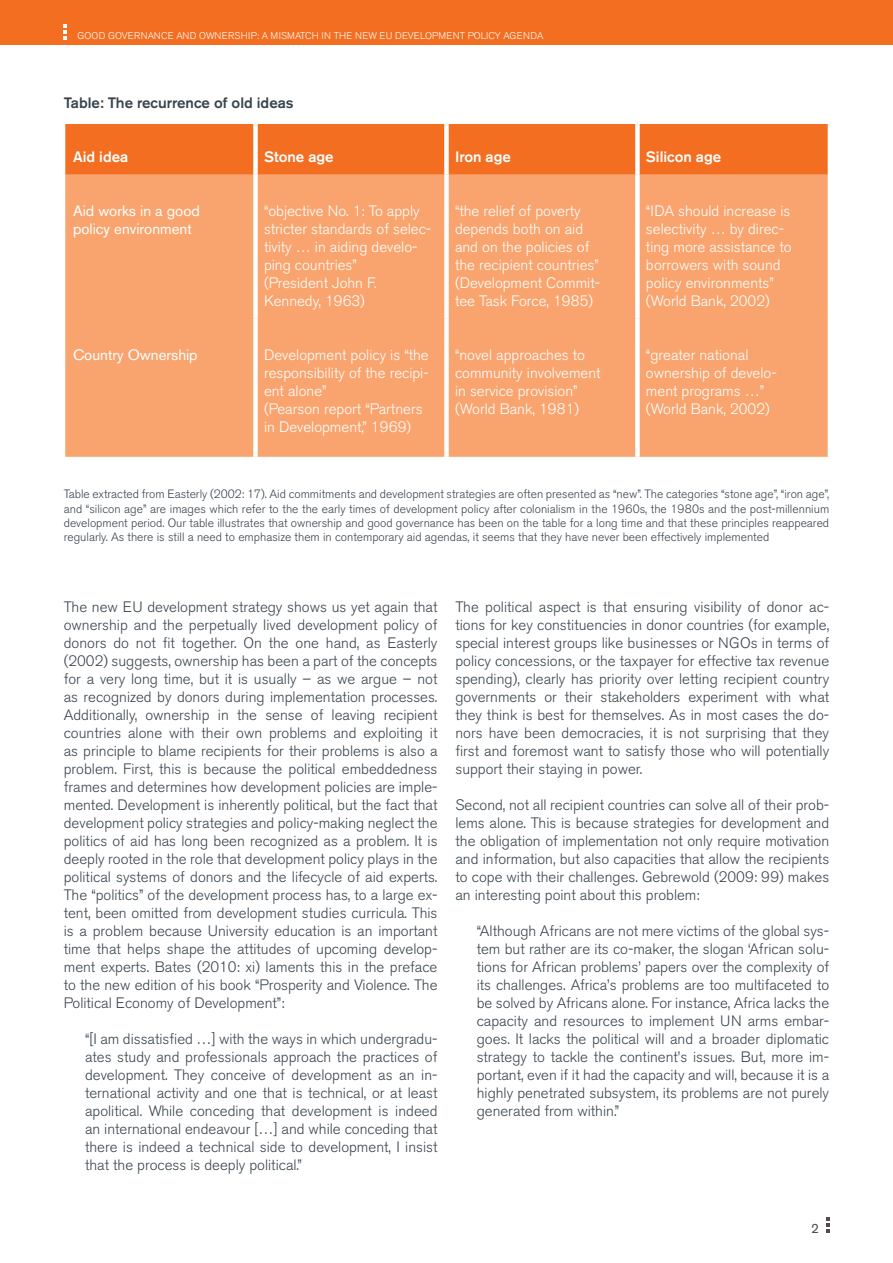
<style>
.page{position:relative;width:893px;height:1263px;background:#fff}
.page>*{position:absolute;margin:0;border:0;box-sizing:border-box;transform-origin:0 0}
.t1{font:300 15px/18px "Akzidenz Grotesk BE";color:#38454d;text-align:justify}
.t2{font:300 15px/18px "Akzidenz Grotesk BE";color:#fff}
.t3{font:15px/18px "Akzidenz Grotesk BE";color:#fff}
.t4{font:500 15px "Akzidenz Grotesk BE";color:#fff}
.t5{font:500 15px "Akzidenz Grotesk BE";color:#38454d}
.t6{font:13.5px "Akzidenz Grotesk BE";color:#574850}
.t7{font:300 12px/14.4px "Akzidenz Grotesk BE";color:#38454d;text-align:justify}
.t8{font:300 9.75px "Akzidenz Grotesk BE";letter-spacing:.02em;color:#fff}
.t9{font:300 9.75px "Akzidenz Grotesk BE";letter-spacing:.04em;color:#fff}
</style>
<div class="page">
<div style="left:0;top:0;width:893px;height:45px;background:#f36e21"></div>
<svg style="left:827px;top:1218px;width:3px;height:15px"></svg>
<svg style="left:64px;top:25px;width:3px;height:15px"></svg>
<div style="left:65px;top:124px;width:763px;height:51px;background:#f36e21"></div>
<div style="left:65px;top:175px;width:763px;height:282px;background:#f9a46e"></div>
<div style="left:253px;top:124px;width:5px;height:51px;background:#fff"></div>
<div style="left:444px;top:124px;width:5px;height:51px;background:#fff"></div>
<div style="left:635px;top:124px;width:5px;height:51px;background:#fff"></div>
<div style="left:253px;top:175px;width:5px;height:144px;background:#fff"></div>
<div style="left:444px;top:175px;width:5px;height:144px;background:#fff"></div>
<div style="left:635px;top:175px;width:5px;height:144px;background:#fff"></div>
<div style="left:253px;top:319px;width:5px;height:138px;background:#fff"></div>
<div style="left:444px;top:319px;width:5px;height:138px;background:#fff"></div>
<div style="left:635px;top:319px;width:5px;height:138px;background:#fff"></div>
<p class="t8" style="left:77px;top:30px;width:15px">Good</p>
<p class="t9" style="left:108px;top:30px;width:134px">Governance and Ownership</p>
<p class="t8" style="left:257px;top:30px;width:29px">: A Mismatch</p>
<p class="t8" style="left:322px;top:30px;width:20px">in the</p>
<p class="t8" style="left:355px;top:30px;width:8px">New</p>
<p class="t8" style="left:380px;top:30px;width:42px">EU Developme</p>
<p class="t8" style="left:453px;top:30px;width:28px">nt Polic</p>
<p class="t8" style="left:495px;top:30px;width:43px">y Agenda</p>
<p class="t5" style="left:64px;top:94px;width:231px">Table: The recurrence of old ideas</p>
<p class="t4" style="left:73px;top:148px;width:57px">Aid idea</p>
<p class="t4" style="left:264px;top:148px;width:71px">Stone age</p>
<p class="t4" style="left:455px;top:148px;width:57px">Iron age</p>
<p class="t4" style="left:646px;top:148px;width:77px">Silicon age</p>
<p class="t3" style="left:73px;top:202px;width:128px">Aid works in a good policy environment</p>
<p class="t2" style="left:264px;top:202px;width:169px">“objective N o. 1: To apply stricter standards of selec&shy;tivity … in aiding develo&shy;ping countries”<br>(President John F.<br>Kennedy, 1963)</p>
<p class="t2" style="left:455px;top:202px;width:147px">“the relief of poverty depends both on aid and on the policies of the recipient countries” (Development Commit&shy;tee Task Force, 1985)</p>
<p class="t2" style="left:646px;top:202px;width:147px">“IDA should increase is selectivity … by direc&shy;ting more assistance to borrowers with sound policy environments” (World Bank, 2002)</p>
<p class="t3" style="left:73px;top:346px;width:126px">Country Ownership</p>
<p class="t2" style="left:264px;top:346px;width:166px">Development policy is “the responsibility of the recipi&shy;ent alone”<br>(Pearson report “Partners in Development,” 1969)</p>
<p class="t2" style="left:455px;top:346px;width:147px">“novel approaches to community involvement in service provision” (World Bank, 1981)</p>
<p class="t2" style="left:646px;top:346px;width:132px">“greater national ownership of develo&shy;ment programs …” (World Bank, 2002)</p>
<p class="t7" style="left:64px;top:487px;width:767px">Table extracted from Easterly (2002: 17). Aid commitments and development strategies are often presented as “new”. The categories “stone age”, “iron age”, and “silicon age” are images which refer to the the early times of development policy after colonialism in the 1960s, the 1980s and the post-millennium development period. Our table illustrates that ownership and good governance has been on the table for a long time and that these principles reappeared regularly. As there is still a need to emphasize them in contemporary aid agendas, it seems that they have never been effectively implemented</p>
<p class="t1" style="left:64px;top:598px;width:375px">The new EU development strategy shows us yet again that ownership and the perpetually lived development policy of donors do not fit together. On the one hand, as Easterly (2002) suggests, ownership has been a part of the concepts for a very long time, but it is usually – as we argue – not as recognized by donors during implementation processes.<br>Additionally, ownership in the sense of leaving recipient countries alone with their own problems and exploiting it as principle to blame recipients for their problems is also a problem. First, this is because the political embeddedness frames and determines how development policies are imple&shy;mented. Development is inherently political, but the fact that development policy strategies and policy-making neglect the politics of aid has long been recognized as a problem. It is deeply rooted in the role that development policy plays in the political systems of donors and the lifecycle of aid experts.<br>The “politics” of the development process has, to a large ex&shy;tent, been omitted from development studies curricula. This is a problem because University education is an important time that helps shape the attitudes of upcoming develop&shy;ment experts. Bates (2010: xi) laments this in the preface to the new edition of his book “Prosperity and Violence. The Political Economy of Development”:</p>
<p class="t1" style="left:85px;top:1030px;width:354px">“[I am dissatisfied …] with the ways in which undergradu&shy;ates study and professionals approach the practices of development. They conceive of development as an in&shy;ternational activity and one that is technical, or at least apolitical. While conceding that development is indeed an international endeavour […] and while conceding that there is indeed a technical side to development, I insist that the process is deeply political.”</p>
<p class="t1" style="left:455px;top:598px;width:375px">The political aspect is that ensuring visibility of donor ac&shy;tions for key constituencies in donor countries (for example, special interest groups like businesses or N GOs in terms of policy concessions, or the taxpayer for effective tax revenue spending), clearly has priority over letting recipient country governments or their stakeholders experiment with what they think is best for themselves. As in most cases the do&shy;nors have been democracies, it is not surprising that they first and foremost want to satisfy those who will potentially support their staying in power.</p>
<p class="t1" style="left:455px;top:796px;width:375px">Second, not all recipient countries can solve all of their prob&shy;lems alone. This is because strategies for development and the obligation of implementation not only require motivation and information, but also capacities that allow the recipients to cope with their challenges. Gebrewold (2009: 99) makes an interesting point about this problem:</p>
<p class="t1" style="left:477px;top:922px;width:354px">“Although Africans are not mere victims of the global sys&shy;tem but rather are its co-maker, the slogan ‘African solu&shy;tions for African problems’ papers over the complexity of its challenges. Africa’s problems are too multifaceted to be solved by Africans alone. For instance, Africa lacks the capacity and resources to implement UN arms embar&shy;goes. It lacks the political will and a broader diplomatic strategy to tackle the continent’s issues. But, more im&shy;portant, even if it had the capacity and will, because it is a highly penetrated subsystem, its problems are not purely generated from within.”</p>
<p class="t6" style="left:811px;top:1220px;width:9px">2</p>
</div>
